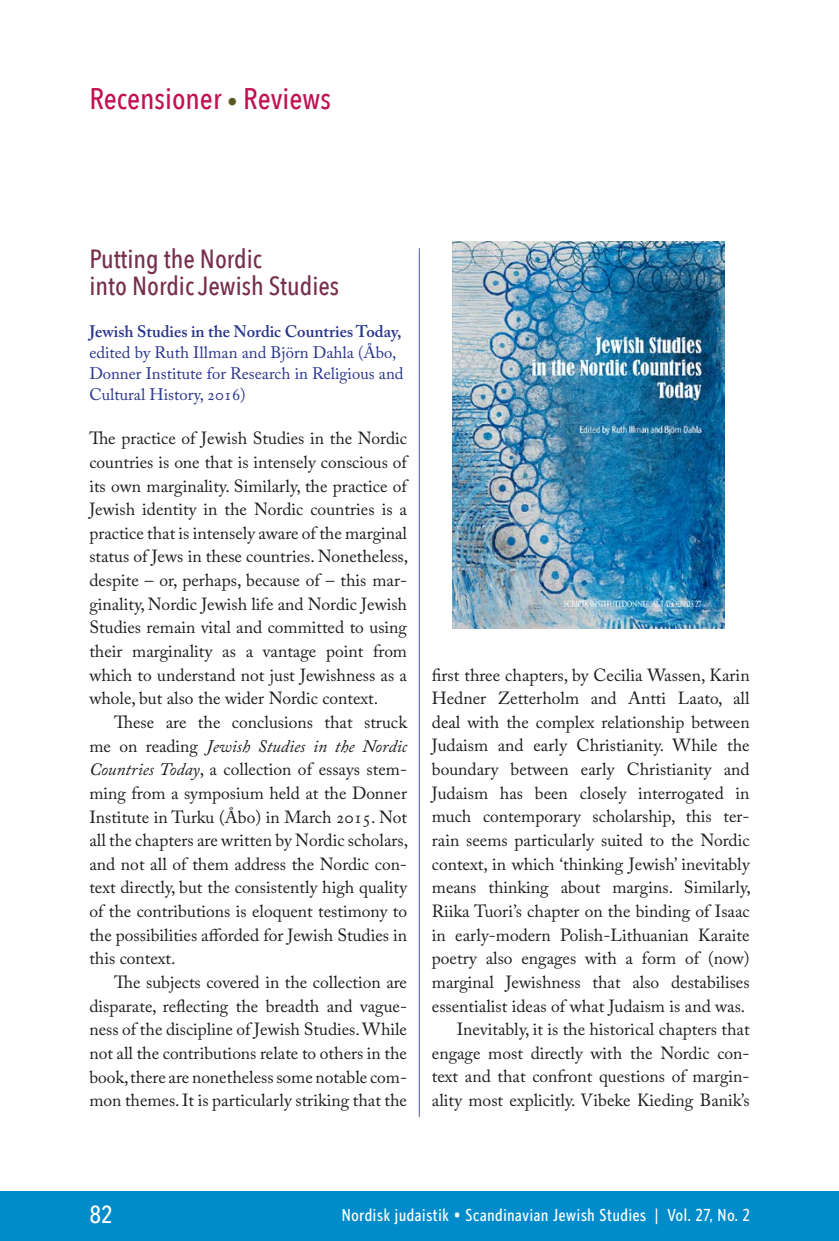
<style>
.page{position:relative;width:839px;height:1241px;background:#fff}
.page>*{position:absolute;margin:0;border:0;box-sizing:border-box;transform-origin:0 0}
.t1{font:500 29.75px "Avenir Next Condensed";color:#c11251}
.t2{font:500 26.25px/26.2px "Avenir Next Condensed";color:#762f4c}
.t3{font:500 24.5px "Avenir Next Condensed";color:#fff}
.t4{font:17.5px/23.6px "Adobe Caslon Pro";color:#1d1d1b;text-align:justify}
.t5{font:500 17.5px "Whitney Condensed";letter-spacing:.04em;color:#fff}
.t6{font:16.62px/21px "Adobe Caslon Pro";color:#28348b}
.t7{font:600 16.62px "Adobe Caslon Pro";color:#28348b}
.s1{font-size:21px;color:#5d5723}
.s2{font-style:italic}
</style>
<div class="page">
<img style="left:452px;top:242px;width:272px;height:386px">
<div style="left:0;top:1191px;width:838px;height:49px;background:#008bcb"></div>
<hr style="left:419px;top:248px;width:1px;height:868px;background:#50529f">
<h1 class="t1" style="left:89px;top:81px;width:243px">Recensioner <span class="s1">•</span> Reviews</h1>
<h2 class="t2" style="left:89px;top:246px;width:251px">Putting the Nordic<br>into Nordic Jewish Studies</h2>
<p class="t7" style="left:89px;top:321px;width:313px">Jewish Studies in the Nordic Countries Today,</p>
<p class="t6" style="left:89px;top:341px;width:315px">edited by Ruth Illman and Björn Dahla (Åbo,<br>Donner Institute for Research in Religious and<br>Cultural History, 2016)</p>
<p class="t4" style="left:89px;top:426px;width:320px">The practice of Jewish Studies in the Nordic countries is one that is intensely conscious of its own marginality. Similarly, the practice of Jewish identity in the Nordic countries is a practice that is intensely aware of the marginal status of Jews in these countries. Nonetheless, despite – or, perhaps, because of – this mar&shy;ginality, Nordic Jewish life and Nordic Jewish Studies remain vital and committed to using their marginality as a vantage point from which to understand not just Jewishness as a whole, but also the wider Nordic context.</p>
<p class="t4" style="left:89px;top:710px;width:320px;text-indent:25px">These are the conclusions that struck me on reading <span class="s2">Jewish Studies in the Nordic Countries Today</span>, a collection of essays stem&shy;ming from a symposium held at the Donner Institute in Turku (Åbo) in March 2015. Not all the chapters are written by Nordic scholars, and not all of them address the Nordic con&shy;text directly, but the consistently high quality of the contributions is eloquent testimony to the possibilities afforded for Jewish Studies in this context.</p>
<p class="t4" style="left:89px;top:969px;width:319px;text-indent:25px">The subjects covered in the collection are disparate, reflecting the breadth and vague&shy;ness of the discipline of Jewish Studies. While not all the contributions relate to others in the book, there are nonetheless some notable com&shy;mon themes. It is particularly striking that the</p>
<p class="t4" style="left:432px;top:662px;width:319px">first three chapters, by Cecilia Wassen, Karin</p>
<p class="t4" style="left:432px;top:686px;width:319px">Hedner Zetterholm and Antti Laato, all</p>
<p class="t4" style="left:432px;top:709px;width:319px">deal with the complex relationship between</p>
<p class="t4" style="left:432px;top:733px;width:319px">Judaism and early Christianity. While the</p>
<p class="t4" style="left:432px;top:757px;width:319px">boundary between early Christianity and</p>
<p class="t4" style="left:432px;top:780px;width:319px">Judaism has been closely interrogated in</p>
<p class="t4" style="left:432px;top:804px;width:319px">much contemporary scholarship, this ter-</p>
<p class="t4" style="left:432px;top:828px;width:319px">rain seems particularly suited to the Nordic</p>
<p class="t4" style="left:432px;top:851px;width:319px">context, in which ‘thinking Jewish’ inevitably</p>
<p class="t4" style="left:432px;top:875px;width:320px">means thinking about margins. Similarly,</p>
<p class="t4" style="left:432px;top:898px;width:319px">Riika Tuori’s chapter on the binding of Isaac</p>
<p class="t4" style="left:432px;top:922px;width:319px">in early-modern Polish-Lithuanian Karaite</p>
<p class="t4" style="left:432px;top:946px;width:319px">poetry also engages with a form of (now)</p>
<p class="t4" style="left:432px;top:969px;width:319px">marginal Jewishness that also destabilises</p>
<p class="t4" style="left:432px;top:993px;width:315px">essentialist ideas of what Judaism is and was.</p>
<p class="t4" style="left:456px;top:1017px;width:294px">Inevitably, it is the historical chapters that</p>
<p class="t4" style="left:432px;top:1040px;width:319px">engage most directly with the Nordic con-</p>
<p class="t4" style="left:432px;top:1064px;width:319px">text and that confront questions of margin-</p>
<p class="t4" style="left:432px;top:1087px;width:319px">ality most explicitly. Vibeke Kieding Banik’s</p>
<h3 class="t3" style="left:89px;top:1199px;width:25px">82</h3>
<p class="t5" style="left:342px;top:1203px;width:409px">Nordisk judaistik • Scandinavian Jewish Studies | Vol. 27, No. 2</p>
</div>
